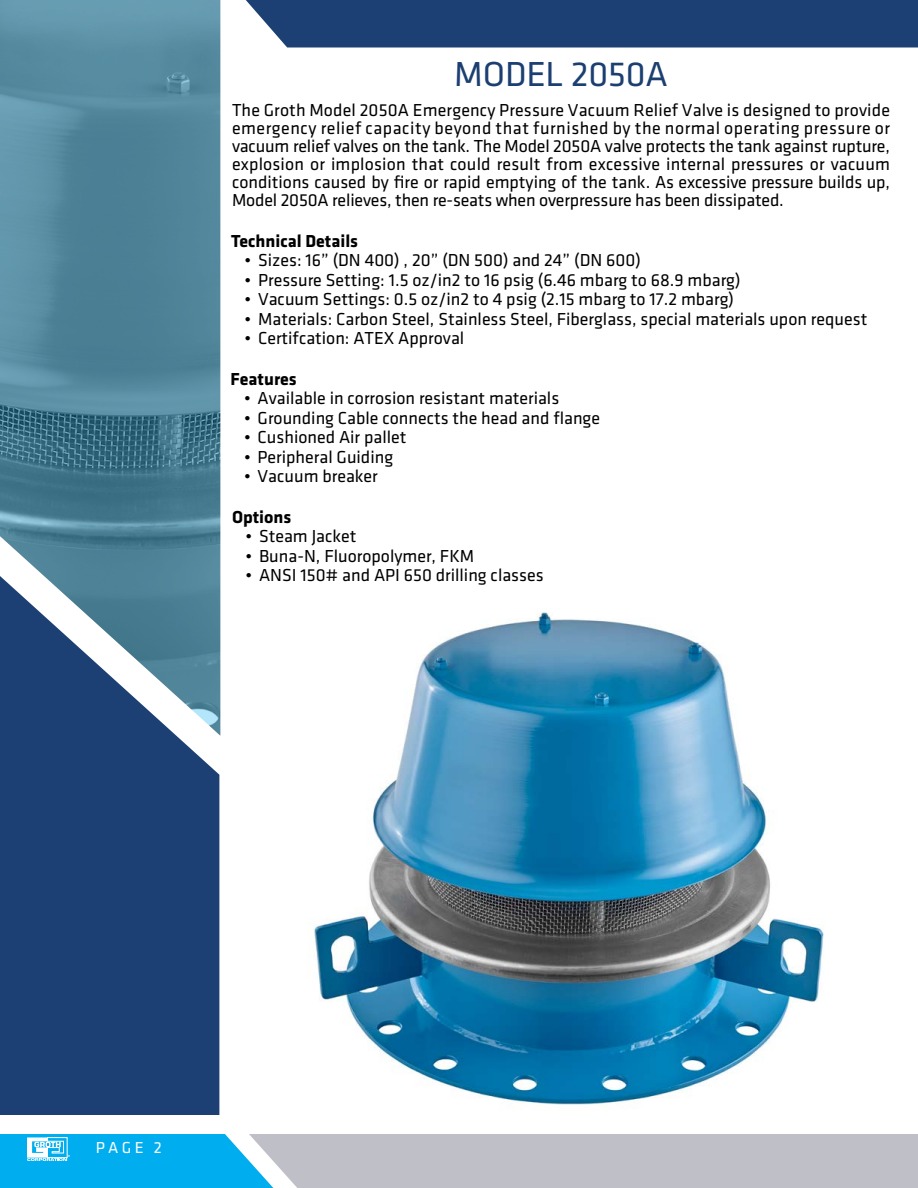
<style>
.page{position:relative;width:918px;height:1188px;background:#fff}
.page>*{position:absolute;margin:0;border:0;box-sizing:border-box;transform-origin:0 0}
.t1{font:36px "Klavika";letter-spacing:-.005em;color:#1c3f72}
.t2{font:18px/18px "Klavika";color:#000;text-align:justify}
.t3{font:700 18px "Klavika";color:#000}
.t4{font:16.5px "Klavika";color:#fff}
</style>
<div class="page">
<div style="left:0;top:736px;width:219px;height:379px;background:#1c4073"></div>
<div style="left:246px;top:0;width:672px;height:47px;background:#1c4073"></div>
<svg style="left:0;top:1134px;width:918px;height:54px;background:#8fbcd3"></svg>
<img style="left:313px;top:612px;width:511px;height:496px">
<svg style="left:0;top:0;width:220px;height:736px;background:#54849b"></svg>
<h1 class="t1" style="left:454px;top:56px;width:215px">MODEL 2050A</h1>
<p class="t2" style="left:232px;top:101px;width:660px">The Groth Model 2050A Emergency Pressure Vacuum Relief Valve is designed to provide emergency relief capacity beyond that furnished by the normal operating pressure or vacuum relief valves on the tank. The Model 2050A valve protects the tank against rupture, explosion or implosion that could result from excessive internal pressures or vacuum conditions caused by fire or rapid emptying of the tank. As excessive pressure builds up, Model 2050A relieves, then re-seats when overpressure has been dissipated.</p>
<p class="t3" style="left:231px;top:231px;width:128px">Technical Details</p>
<p class="t2" style="left:245px;top:251px;width:398px">• Sizes: 16” (DN 400) , 20” (DN 500) and 24” (DN 600)</p>
<p class="t2" style="left:245px;top:271px;width:497px">• Pressure Setting: 1.5 oz/in2 to 16 psig (6.46 mbarg to 68.9 mbarg)</p>
<p class="t2" style="left:245px;top:290px;width:491px">• Vacuum Settings: 0.5 oz/in2 to 4 psig (2.15 mbarg to 17.2 mbarg)</p>
<p class="t2" style="left:245px;top:310px;width:624px">• Materials: Carbon Steel, Stainless Steel, Fiberglass, special materials upon request</p>
<p class="t2" style="left:245px;top:329px;width:221px">• Certifcation: ATEX Approval</p>
<p class="t3" style="left:231px;top:369px;width:68px">Features</p>
<p class="t2" style="left:244px;top:389px;width:317px">• Available in corrosion resistant materials</p>
<p class="t2" style="left:244px;top:409px;width:357px">• Grounding Cable connects the head and flange</p>
<p class="t2" style="left:244px;top:428px;width:164px">• Cushioned Air pallet</p>
<p class="t2" style="left:244px;top:448px;width:151px">• Peripheral Guiding</p>
<p class="t2" style="left:244px;top:467px;width:135px">• Vacuum breaker</p>
<p class="t3" style="left:232px;top:507px;width:61px">Options</p>
<p class="t2" style="left:246px;top:527px;width:113px">• Steam Jacket</p>
<p class="t2" style="left:246px;top:547px;width:230px">• Buna-N, Fluoropolymer, FKM</p>
<p class="t2" style="left:246px;top:566px;width:300px">• ANSI 150# and API 650 drilling classes</p>
<p class="t4" style="left:96px;top:1139px;width:67px">PAGE 2</p>
</div>
